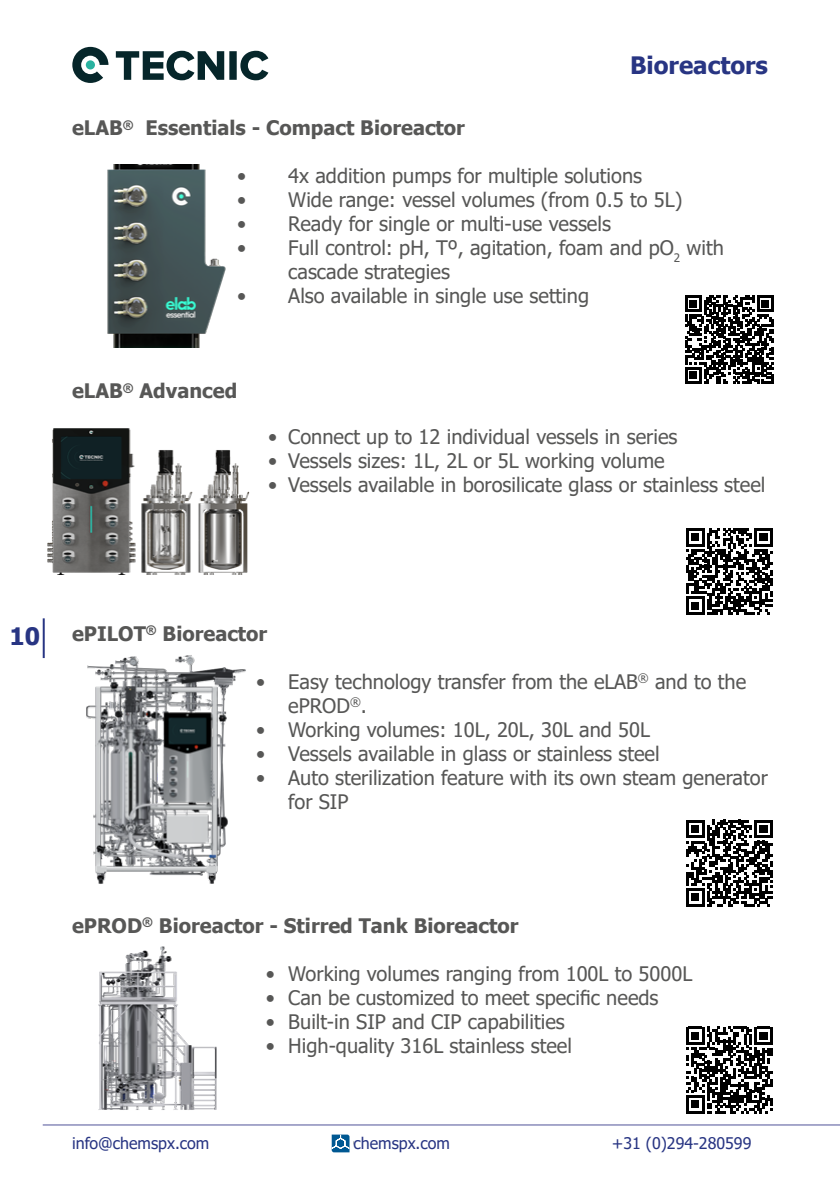
<style>
.page{position:relative;width:840px;height:1191px;background:#fff}
.page>*{position:absolute;margin:0;border:0;box-sizing:border-box;transform-origin:0 0}
.page_title{font:700 24px "Tahoma";color:#283583}
.t1{font:20px/24px "Tahoma";color:#575756}
.Tahoma_Body_A5{font:700 20px "Tahoma";color:#575756}
.t2{font:16px "Tahoma";color:#283583}
</style>
<div class="page">
<hr style="left:43px;top:618px;width:2px;height:40px;background:#283583">
<hr style="left:43px;top:1124px;width:796px;height:1px;background:#505398">
<svg style="left:331px;top:1134px;width:18px;height:18px"></svg>
<svg style="left:116px;top:51px;width:152px;height:29px"></svg>
<svg style="left:72px;top:47px;width:36px;height:36px"></svg>
<div style="left:86px;top:60px;width:9px;height:9px;background:#29b2a0;border-radius:50%"></div>
<img style="left:47px;top:428px;width:203px;height:147px">
<img style="left:107px;top:165px;width:119px;height:183px">
<svg style="left:686px;top:528px;width:86px;height:86px"></svg>
<svg style="left:685px;top:295px;width:88px;height:89px"></svg>
<img style="left:86px;top:655px;width:160px;height:229px">
<svg style="left:686px;top:819px;width:86px;height:87px"></svg>
<img style="left:98px;top:946px;width:119px;height:164px">
<svg style="left:686px;top:1026px;width:86px;height:87px"></svg>
<p class="page_title" style="left:629px;top:48px;width:139px">Bioreactors</p>
<p class="Tahoma_Body_A5" style="left:72px;top:114px;width:394px">eLAB<sup>®</sup> Essentials - Compact Bioreactor</p>
<p class="t1" style="left:237px;top:165px;width:406px">• 4x addition pumps for multiple solutions</p>
<p class="t1" style="left:237px;top:189px;width:446px">• Wide range: vessel volumes (from 0.5 to 5L)</p>
<p class="t1" style="left:237px;top:213px;width:375px">• Ready for single or multi-use vessels</p>
<p class="t1" style="left:288px;top:237px;width:437px;text-indent:-51px">• Full control: pH, Tº, agitation, foam and pO<sub>2</sub> with cascade strategies</p>
<p class="t1" style="left:237px;top:285px;width:353px">• Also available in single use setting</p>
<p class="Tahoma_Body_A5" style="left:72px;top:377px;width:167px">eLAB<sup>®</sup> Advanced</p>
<p class="t1" style="left:268px;top:426px;width:410px">• Connect up to 12 individual vessels in series</p>
<p class="t1" style="left:268px;top:450px;width:398px">• Vessels sizes: 1L, 2L or 5L working volume</p>
<p class="t1" style="left:268px;top:474px;width:498px">• Vessels available in borosilicate glass or stainless steel</p>
<p class="page_title" style="left:9px;top:619px;width:32px">10</p>
<p class="Tahoma_Body_A5" style="left:72px;top:619px;width:196px">ePILOT<sup>®</sup> Bioreactor</p>
<p class="t1" style="left:288px;top:670px;width:459px;text-indent:-32px">• Easy technology transfer from the eLAB<sup>®</sup> and to the ePROD<sup>®</sup>.</p>
<p class="t1" style="left:256px;top:718px;width:395px">• Working volumes: 10L, 20L, 30L and 50L</p>
<p class="t1" style="left:256px;top:742px;width:405px">• Vessels available in glass or stainless steel</p>
<p class="t1" style="left:288px;top:766px;width:481px;text-indent:-32px">• Auto sterilization feature with its own steam generator for SIP</p>
<p class="Tahoma_Body_A5" style="left:72px;top:911px;width:447px">ePROD<sup>®</sup> Bioreactor - Stirred Tank Bioreactor</p>
<p class="t1" style="left:265px;top:963px;width:428px">• Working volumes ranging from 100L to 5000L</p>
<p class="t1" style="left:265px;top:987px;width:394px">• Can be customized to meet specific needs</p>
<p class="t1" style="left:265px;top:1011px;width:300px">• Built-in SIP and CIP capabilities</p>
<p class="t1" style="left:265px;top:1035px;width:307px">• High-quality 316L stainless steel</p>
<p class="t2" style="left:72px;top:1132px;width:139px">info@chemspx.com</p>
<p class="t2" style="left:353px;top:1132px;width:98px">chemspx.com</p>
<p class="t2" style="left:611px;top:1132px;width:141px">+31 (0)294-280599</p>
</div>
